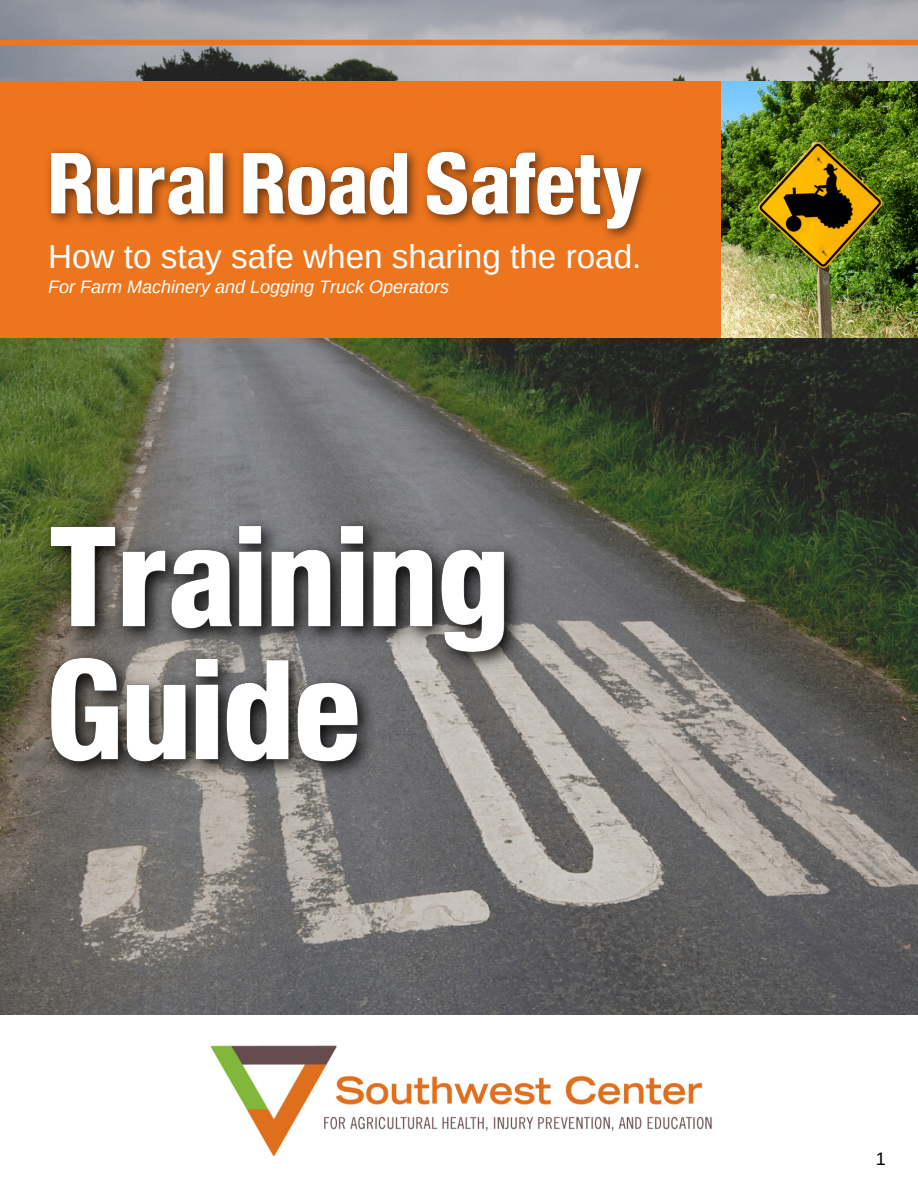
<style>
.page{position:relative;width:918px;height:1188px;background:#fff}
.page>*{position:absolute;margin:0;border:0;box-sizing:border-box;transform-origin:0 0}
.t1{font:33.3px "Arimo";color:#fff}
.t2{font:italic 18px "Arimo";color:#fff}
.t3{font:18px "Arimo";color:#000}
</style>
<div class="page">
<img style="left:210px;top:1045px;width:502px;height:112px">
<img style="left:0;top:0;width:918px;height:1014px">
<div style="left:0;top:81px;width:737px;height:257px;background:#ed751e"></div>
<img style="left:722px;top:81px;width:195px;height:257px">
<div style="left:0;top:40px;width:918px;height:5px;background:#ed751e"></div>
<img style="left:48px;top:149px;width:602px;height:89px">
<img style="left:30px;top:457px;width:505px;height:361px">
<p class="t1" style="left:48px;top:238px;width:595px">How to stay safe when sharing the road.</p>
<p class="t2" style="left:48px;top:277px;width:402px">For Farm Machinery and Logging Truck Operators</p>
<p class="t3" style="left:876px;top:1149px;width:12px">1</p>
</div>
